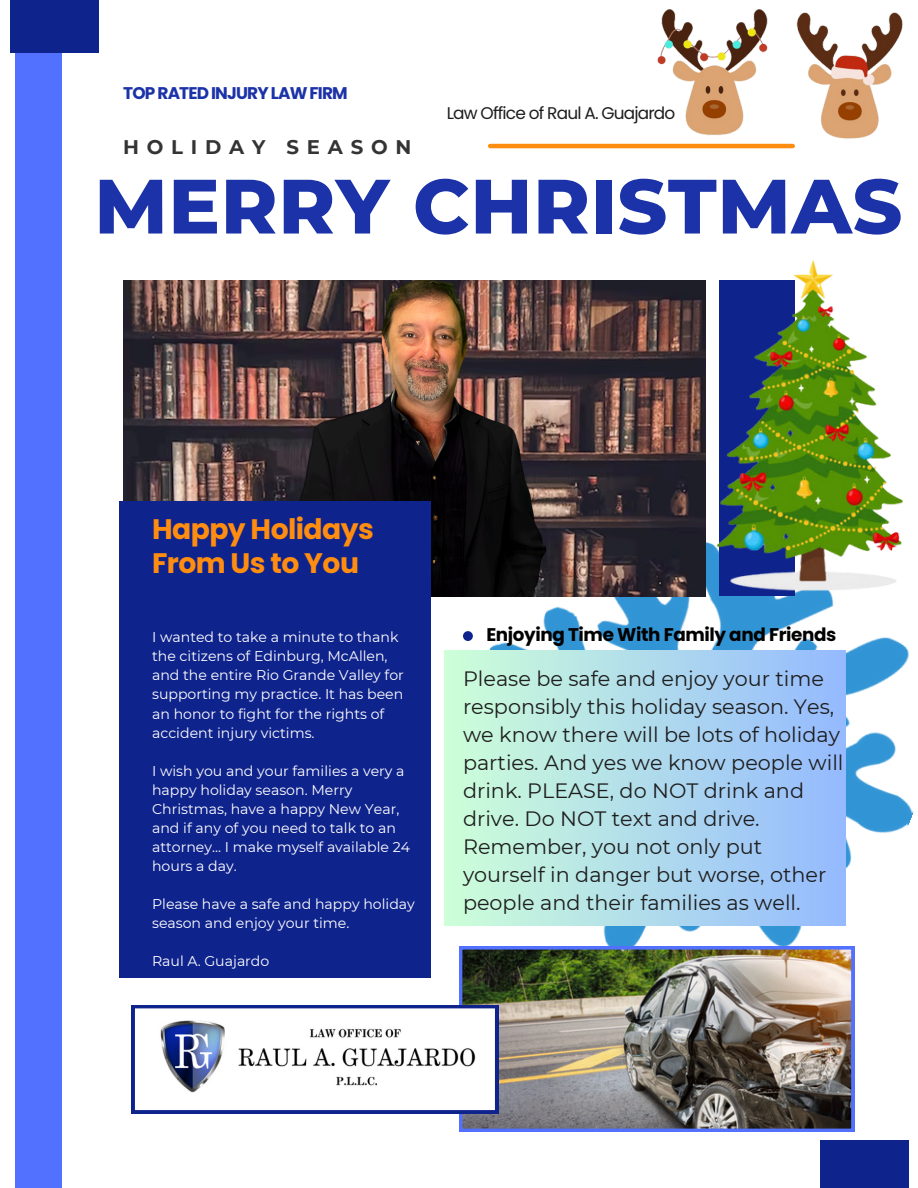
<style>
.page{position:relative;width:918px;height:1188px;background:#fff}
.page>*{position:absolute;margin:0;border:0;box-sizing:border-box;transform-origin:0 0}
.t1{font:800 76.8px "Montserrat";letter-spacing:.01em;color:#1c32a8}
.t2{font:700 28.2px/33.9px "Poppins";letter-spacing:-.02em;color:#ff8d10}
.t3{font:20.7px/28px "Montserrat";color:#1e1e1e}
.t4{font:700 19.65px "Montserrat";letter-spacing:.395em;color:#343434}
.t5{font:700 18.3px "Poppins";letter-spacing:-.02em;color:#000}
.t6{font:16.95px "Poppins";letter-spacing:-.05em;color:#1e1e1e}
.t7{font:700 16.95px "Poppins";letter-spacing:-.05em;color:#1c32a8}
.t8{font:14.1px/19px "Montserrat";color:#fff}
</style>
<div class="page">
<div style="left:16px;top:0;width:46px;height:1188px;background:#5271ff"></div>
<hr style="left:490px;top:144px;width:303px;height:4px;background:#ff8d10">
<img style="left:431px;top:446px;width:483px;height:500px">
<img style="left:123px;top:280px;width:582px;height:316px">
<div style="left:120px;top:501px;width:311px;height:477px;background:#0f238d"></div>
<div style="left:463px;top:631px;width:10px;height:10px;background:#0f238d;border-radius:50%"></div>
<img style="left:459px;top:946px;width:396px;height:186px">
<div style="left:10px;top:0;width:88px;height:53px;background:#0f238d"></div>
<div style="left:820px;top:1140px;width:89px;height:48px;background:#0f238d"></div>
<img style="left:706px;top:260px;width:198px;height:355px">
<div style="left:444px;top:650px;width:402px;height:275px;background:linear-gradient(to right,#cdffd8,#94baff)"></div>
<svg style="left:132px;top:1005px;width:366px;height:108px"></svg>
<img style="left:642px;top:9px;width:261px;height:137px">
<p class="t7" style="left:123px;top:81px;width:226px">TOP RATED INJURY LAW FIRM</p>
<p class="t4" style="left:123px;top:135px;width:290px">HOLIDAY SEASON</p>
<h1 class="t6" style="left:447px;top:101px;width:230px">Law Office of Raul A. Guajardo</h1>
<p class="t1" style="left:94px;top:159px;width:809px">MERRY CHRISTMAS</p>
<p class="t2" style="left:152px;top:512px;width:223px">Happy Holidays<br>From Us to You</p>
<p class="t8" style="left:152px;top:628px;width:253px">I wanted to take a minute to thank the citizens of Edinburg, McAllen, and the entire Rio Grande Valley for supporting my practice. It has been an honor to fight for the rights of accident injury victims.</p>
<h6 class="t8" style="left:152px;top:761px;width:260px">I wish you and your families a very a happy holiday season. Merry<br>Christmas, have a happy New Year, and if any of you need to talk to an attorney... I make myself available 24 hours a day.</h6>
<h4 class="t8" style="left:152px;top:894px;width:264px">Please have a safe and happy holiday season and enjoy your time.</h4>
<h2 class="t8" style="left:152px;top:952px;width:119px">Raul A. Guajardo</h2>
<p class="t5" style="left:486px;top:622px;width:352px">Enjoying Time With Family and Friends</p>
<p class="t3" style="left:463px;top:665px;width:382px">Please be safe and enjoy your time responsibly this holiday season. Yes, we know there will be lots of holiday parties. And yes we know people will drink. PLEASE, do NOT drink and drive. Do NOT text and drive.<br>Remember, you not only put yourself in danger but worse, other people and their families as well.</p>
</div>
